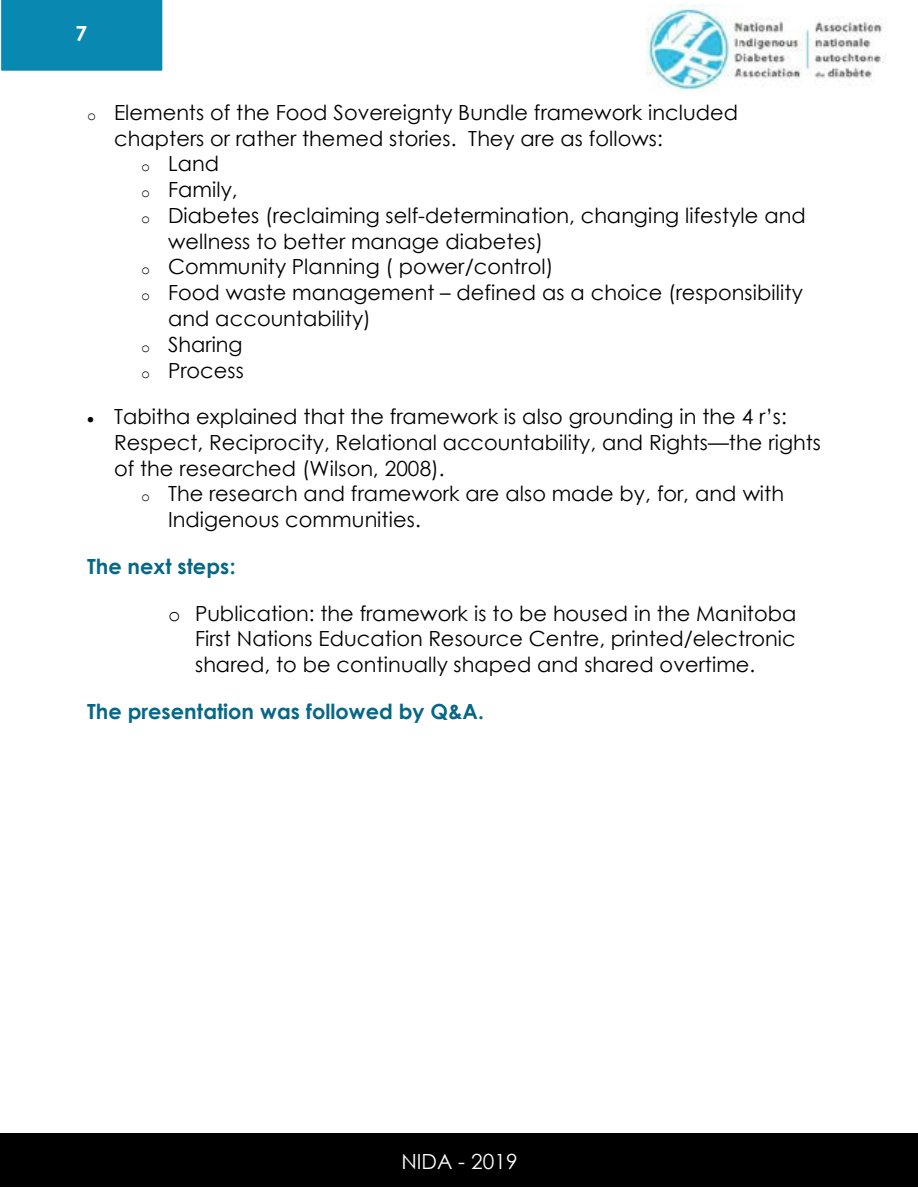
<style>
.page{position:relative;width:918px;height:1188px;background:#fff}
.page>*{position:absolute;margin:0;border:0;box-sizing:border-box;transform-origin:0 0}
.t1{font:20.85px/25.8px "Century Gothic";letter-spacing:.005em;color:#000;text-align:justify}
.t2{font:700 20.85px "Century Gothic";color:#076785}
.t3{font:20.85px "Century Gothic";color:#fff}
.t4{font:700 20.85px "Century Gothic";color:#fff}
.s1{font-family:"Courier New";font-size:15.15px}
.s2{font-family:"Courier New"}
</style>
<div class="page">
<div style="left:0;top:1133px;width:917px;height:54px;background:#000"></div>
<div style="left:2px;top:0;width:160px;height:70px;background:#0989b1"></div>
<div style="left:2px;top:0;width:160px;height:71px;border:2px solid #0989b1"></div>
<img style="left:647px;top:5px;width:239px;height:88px">
<p class="t4" style="left:76px;top:18px;width:13px">7</p>
<p class="t1" style="left:87px;top:99px;width:653px"><span class="s1">o</span> Elements of the Food Sovereignty Bundle framework included</p>
<p class="t1" style="left:114px;top:125px;width:550px">chapters or rather themed stories. They are as follows:</p>
<p class="t1" style="left:141px;top:151px;width:80px"><span class="s1">o</span> Land</p>
<p class="t1" style="left:141px;top:177px;width:98px"><span class="s1">o</span> Family,</p>
<p class="t1" style="left:141px;top:202px;width:666px"><span class="s1">o</span> Diabetes (reclaiming self-determination, changing lifestyle and</p>
<p class="t1" style="left:168px;top:228px;width:377px">wellness to better manage diabetes)</p>
<p class="t1" style="left:141px;top:254px;width:414px"><span class="s1">o</span> Community Planning ( power/control)</p>
<p class="t1" style="left:141px;top:279px;width:663px"><span class="s1">o</span> Food waste management – defined as a choice (responsibility</p>
<p class="t1" style="left:168px;top:305px;width:204px">and accountability)</p>
<p class="t1" style="left:141px;top:331px;width:103px"><span class="s1">o</span> Sharing</p>
<p class="t1" style="left:141px;top:357px;width:104px"><span class="s1">o</span> Process</p>
<p class="t1" style="left:87px;top:403px;width:701px">• Tabitha explained that the framework is also grounding in the 4 r’s:</p>
<p class="t1" style="left:114px;top:429px;width:708px">Respect, Reciprocity, Relational accountability, and Rights—the rights</p>
<p class="t1" style="left:114px;top:455px;width:332px">of the researched (Wilson, 2008).</p>
<p class="t1" style="left:141px;top:481px;width:645px"><span class="s1">o</span> The research and framework are also made by, for, and with</p>
<p class="t1" style="left:168px;top:507px;width:254px">Indigenous communities.</p>
<p class="t2" style="left:87px;top:551px;width:150px">The next steps:</p>
<p class="t1" style="left:195px;top:600px;width:603px;text-indent:-27px"><span class="s2">o</span> Publication: the framework is to be housed in the Manitoba First Nations Education Resource Centre, printed/electronic shared, to be continually shaped and shared overtime.</p>
<p class="t2" style="left:87px;top:695px;width:398px">The presentation was followed by Q&amp;A.</p>
<p class="t3" style="left:401px;top:1147px;width:118px">NIDA - 2019</p>
</div>
